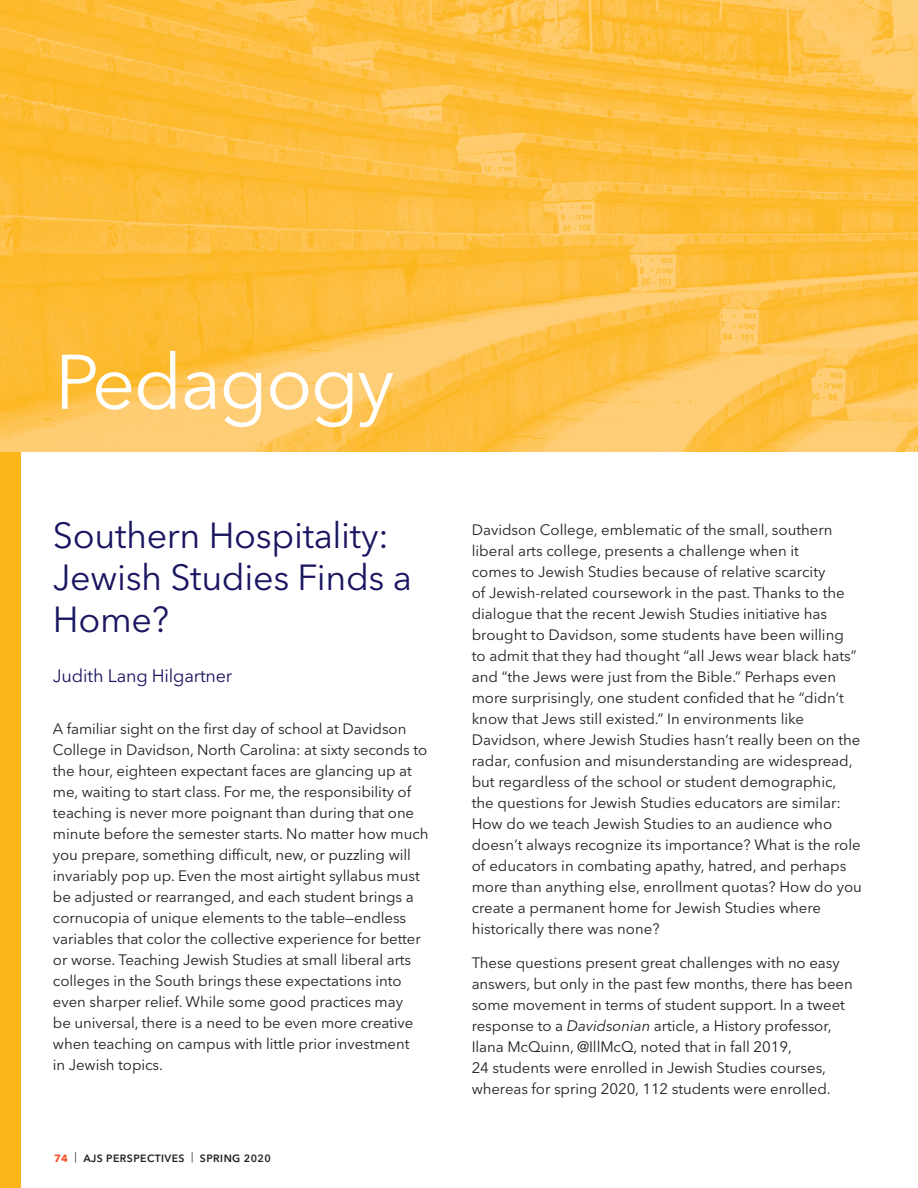
<style>
.page{position:relative;width:918px;height:1188px;background:#fff}
.page>*{position:absolute;margin:0;border:0;box-sizing:border-box;transform-origin:0 0}
.t1{font:76.5px "Avenir Next LT Pro";letter-spacing:-.025em;color:#fff}
.t2{font:36px/42px "Avenir Next LT Pro";letter-spacing:-.01em;color:#1b1661}
.t3{font:18px "Avenir Next LT Pro";letter-spacing:-.01em;color:#1b1661}
.t4{font:15px/21px "Avenir Next LT Pro";letter-spacing:-.005em;color:#231f20}
.t5{font:600 10.5px "Avenir Next LT Pro";letter-spacing:.04em;color:#231f20}
.s1{font-weight:700;color:#f05022}
.s2{font-weight:400}
.s3{font-style:italic}
</style>
<div class="page">
<div style="left:0;top:0;width:20px;height:1188px;background:#fcb61c"></div>
<img style="left:0;top:0;width:918px;height:452px">
<h1 class="t1" style="left:55px;top:337px;width:341px">Pedagogy</h1>
<h2 class="t2" style="left:53px;top:514px;width:361px">Southern Hospitality:<br>Jewish Studies Finds a<br>Home?</h2>
<p class="t3" style="left:53px;top:665px;width:181px">Judith Lang Hilgartner</p>
<p class="t4" style="left:53px;top:718px;width:377px">A familiar sight on the first day of school at Davidson College in Davidson, North Carolina: at sixty seconds to the hour, eighteen expectant faces are glancing up at me, waiting to start class. For me, the responsibility of teaching is never more poignant than during that one minute before the semester starts. No matter how much you prepare, something difficult, new, or puzzling will invariably pop up. Even the most airtight syllabus must be adjusted or rearranged, and each student brings a cornucopia of unique elements to the table—endless variables that color the collective experience for better or worse. Teaching Jewish Studies at small liberal arts colleges in the South brings these expectations into even sharper relief. While some good practices may<br>be universal, there is a need to be even more creative when teaching on campus with little prior investment<br>in Jewish topics.</p>
<p class="t5" style="left:54px;top:1152px;width:218px"><span class="s1">74</span> <span class="s2">|</span> AJS PERSPECTIVES <span class="s2">|</span> SPRING 2020</p>
<p class="t4" style="left:472px;top:519px;width:392px">Davidson College, emblematic of the small, southern liberal arts college, presents a challenge when it<br>comes to Jewish Studies because of relative scarcity<br>of Jewish-related coursework in the past. Thanks to the dialogue that the recent Jewish Studies initiative has brought to Davidson, some students have been willing<br>to admit that they had thought “all Jews wear black hats” and “the Jews were just from the Bible.” Perhaps even more surprisingly, one student confided that he “didn’t know that Jews still existed.” In environments like Davidson, where Jewish Studies hasn’t really been on the radar, confusion and misunderstanding are widespread, but regardless of the school or student demographic, the questions for Jewish Studies educators are similar:<br>How do we teach Jewish Studies to an audience who doesn’t always recognize its importance? What is the role of educators in combating apathy, hatred, and perhaps more than anything else, enrollment quotas? How do you create a permanent home for Jewish Studies where historically there was none?</p>
<p class="t4" style="left:472px;top:953px;width:383px">These questions present great challenges with no easy answers, but only in the past few months, there has been some movement in terms of student support. In a tweet response to a <span class="s3">Davidsonian</span> article, a History professor, Ilana McQuinn, @IllMcQ, noted that in fall 2019,<br>24 students were enrolled in Jewish Studies courses, whereas for spring 2020, 112 students were enrolled.</p>
</div>
